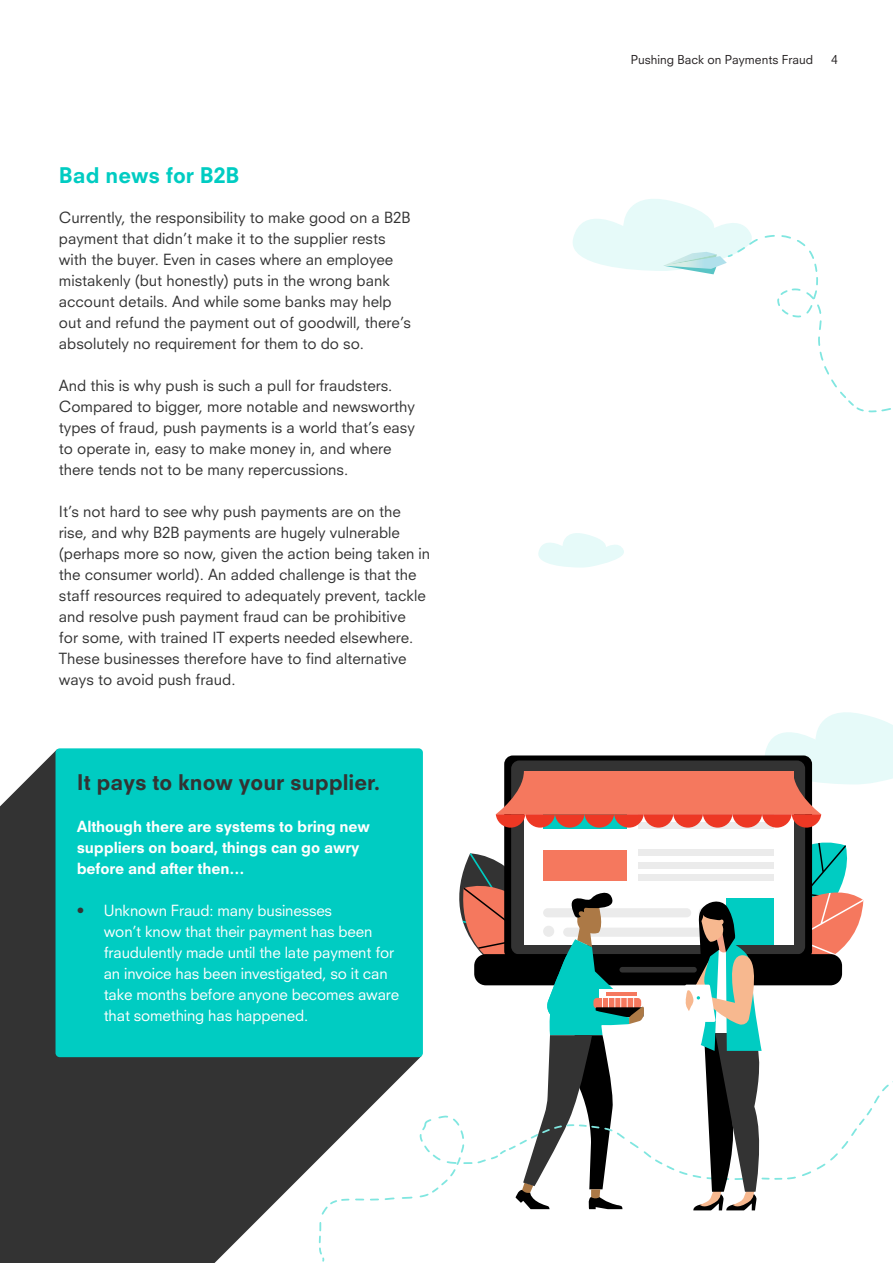
<style>
.page{position:relative;width:893px;height:1263px;background:#fff}
.page>*{position:absolute;margin:0;border:0;box-sizing:border-box;transform-origin:0 0}
.t1{font:800 21px "Neuzeit SLT Std";color:#333}
.t2{font:800 21px "Neuzeit SLT Std";color:#00ccc2}
.t3{font:15px/21px "Neuzeit SLT Std";color:#333}
.t4{font:15px/21px "Neuzeit SLT Std";letter-spacing:-.01em;color:#fff}
.t5{font:800 15px/21px "Neuzeit SLT Std";letter-spacing:-.01em;color:#fff}
.t6{font:12px "Neuzeit SLT Std";color:#231f20}
.s1{color:#333}
</style>
<div class="page">
<svg style="left:538px;top:533px;width:86px;height:35px"></svg>
<svg style="left:0;top:749px;width:422px;height:514px;background:#474848"></svg>
<div style="left:56px;top:748px;width:367px;height:309px;background:#00ccc2;border-radius:4px"></div>
<svg style="left:459px;top:712px;width:434px;height:498px"></svg>
<svg style="left:318px;top:1115px;width:355px;height:148px"></svg>
<svg style="left:573px;top:199px;width:318px;height:214px"></svg>
<p class="t2" style="left:59px;top:162px;width:182px">Bad news for B2B</p>
<p class="t3" style="left:59px;top:207px;width:353px">Currently, the responsibility to make good on a B2B payment that didn’t make it to the supplier rests with the buyer. Even in cases where an employee mistakenly (but honestly) puts in the wrong bank account details. And while some banks may help out and refund the payment out of goodwill, there’s absolutely no requirement for them to do so.</p>
<p class="t3" style="left:59px;top:375px;width:358px">And this is why push is such a pull for fraudsters.<br>Compared to bigger, more notable and newsworthy types of fraud, push payments is a world that’s easy to operate in, easy to make money in, and where there tends not to be many repercussions.</p>
<p class="t3" style="left:59px;top:501px;width:373px">It’s not hard to see why push payments are on the rise, and why B2B payments are hugely vulnerable (perhaps more so now, given the action being taken in the consumer world). An added challenge is that the staff resources required to adequately prevent, tackle and resolve push payment fraud can be prohibitive<br>for some, with trained IT experts needed elsewhere.<br>These businesses therefore have to find alternative ways to avoid push fraud.</p>
<p class="t1" style="left:77px;top:770px;width:305px">It pays to know your supplier.</p>
<p class="t5" style="left:77px;top:816px;width:295px">Although there are systems to bring new suppliers on board, things can go awry before and after then…</p>
<p class="t4" style="left:104px;top:900px;width:297px;text-indent:-27px"><span class="s1">•</span> Unknown Fraud: many businesses<br>won’t know that their payment has been fraudulently made until the late payment for an invoice has been investigated, so it can take months before anyone becomes aware that something has happened.</p>
<p class="t6" style="left:631px;top:53px;width:184px">Pushing Back on Payments Fraud</p>
<p class="t6" style="left:831px;top:53px;width:8px">4</p>
</div>
